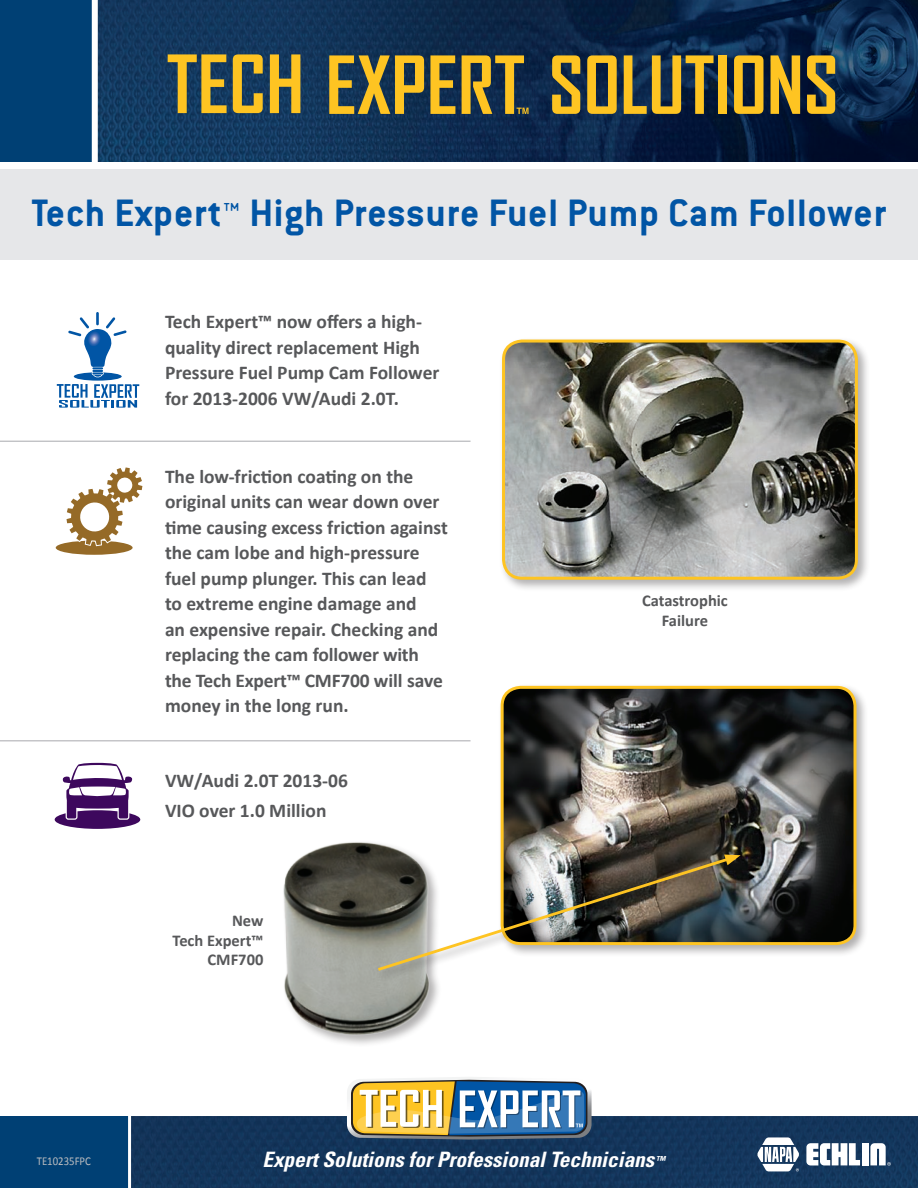
<style>
.page{position:relative;width:918px;height:1188px;background:#fff}
.page>*{position:absolute;margin:0;border:0;box-sizing:border-box;transform-origin:0 0}
.t1{font:700 76.5px "Agency FB";color:#fec422}
.t2{font:700 42px "Conduit ITC";letter-spacing:.02em;color:#0155a5}
.t3{font:italic 700 condensed 21.15px "Univers LT Std";color:#fff}
.t4{font:700 19.5px/25.5px "Calibri";color:#57585a}
.t5{font:700 16.5px/19.5px "Calibri";color:#57585a;text-align:center}
.t6{font:12px "Calibri";color:#bcbdc0;scale:.9 1}
</style>
<div class="page">
<img style="left:98px;top:0;width:820px;height:162px">
<div style="left:0;top:0;width:95px;height:162px;background:#004074"></div>
<div style="left:92px;top:0;width:6px;height:163px;background:#fff"></div>
<svg style="left:168px;top:54px;width:59px;height:59px;background:#7d7744"></svg>
<svg style="left:233px;top:54px;width:30px;height:59px;background:#9c8a3b"></svg>
<svg style="left:270px;top:54px;width:30px;height:59px;background:#aa9237"></svg>
<svg style="left:329px;top:55px;width:95px;height:59px;background:#8a7c3a"></svg>
<svg style="left:430px;top:55px;width:25px;height:59px"></svg>
<svg style="left:462px;top:55px;width:67px;height:59px;background:#7f7238"></svg>
<div style="left:0;top:169px;width:918px;height:90px;background:#e6e7e9"></div>
<div style="left:131px;top:1117px;width:787px;height:71px;background:#13355b"></div>
<svg style="left:347px;top:1077px;width:245px;height:63px"></svg>
<div style="left:0;top:1117px;width:130px;height:71px;background:#004074"></div>
<hr style="left:128px;top:1116px;width:3px;height:72px;background:#fff">
<svg style="left:806px;top:1143px;width:54px;height:22px"></svg>
<div style="left:862px;top:1143px;width:7px;height:22px;background:#fff"></div>
<svg style="left:870px;top:1143px;width:21px;height:23px"></svg>
<svg style="left:757px;top:1137px;width:42px;height:34px"></svg>
<hr style="left:0;top:441px;width:471px;height:1px;background:#a8a9ad">
<hr style="left:0;top:740px;width:471px;height:1px;background:#a8a9ad">
<div style="left:56px;top:541px;width:77px;height:14px;background:#956a27;border-radius:50%"></div>
<svg style="left:64px;top:467px;width:78px;height:80px"></svg>
<svg style="left:74px;top:372px;width:48px;height:9px"></svg>
<svg style="left:68px;top:312px;width:59px;height:65px"></svg>
<svg style="left:57px;top:384px;width:82px;height:24px"></svg>
<div style="left:55px;top:810px;width:85px;height:19px;background:#3d085d;border-radius:50%"></div>
<svg style="left:59px;top:762px;width:76px;height:67px"></svg>
<img style="left:283px;top:842px;width:156px;height:202px">
<div style="left:498px;top:683px;width:371px;height:275px;background:#231f20;opacity:.35"></div>
<img style="left:502px;top:687px;width:353px;height:257px">
<div style="left:501px;top:686px;width:356px;height:259px;border:3px solid #fec422;border-radius:19px"></div>
<div style="left:499px;top:336px;width:371px;height:256px;background:#231f20;opacity:.35"></div>
<img style="left:504px;top:341px;width:352px;height:237px">
<div style="left:502px;top:340px;width:356px;height:240px;border:3px solid #fec422;border-radius:19px"></div>
<div style="left:376px;top:852px;width:376px;height:131px;background:#231f20;opacity:.35"></div>
<img style="left:375px;top:855px;width:366px;height:118px">
<h1 class="t1" style="left:549px;top:43px;width:291px">SOLUTIONS</h1>
<h1 class="t2" style="left:31px;top:187px;width:857px">Tech Expert™ High Pressure Fuel Pump Cam Follower</h1>
<p class="t4" style="left:165px;top:309px;width:276px">Tech Expert™ now offers a high&shy;quality direct replacement High<br>Pressure Fuel Pump Cam Follower for 2013-2006 VW/Audi 2.0T.</p>
<p class="t4" style="left:165px;top:463px;width:284px">The low-friction coating on the original units can wear down over time causing excess friction against the cam lobe and high-pressure fuel pump plunger. This can lead to extreme engine damage and<br>an expensive repair. Checking and replacing the cam follower with the Tech Expert™ CMF700 will save money in the long run.</p>
<p class="t4" style="left:165px;top:765px;width:185px;line-height:30.3px">VW/Audi 2.0T 2013-06<br>VIO over 1.0 Million</p>
<p class="t5" style="left:173px;top:911px;width:92px;text-align:right">New<br>Tech Expert™<br>CMF700</p>
<p class="t5" style="left:642px;top:591px;width:87px">Catastrophic<br>Failure</p>
<p class="t6" style="left:37px;top:1153px;width:62px">TE10235FPC</p>
<p class="t3" style="left:262px;top:1147px;width:404px">Expert Solutions for Professional Technicians<sup>™</sup></p>
</div>
